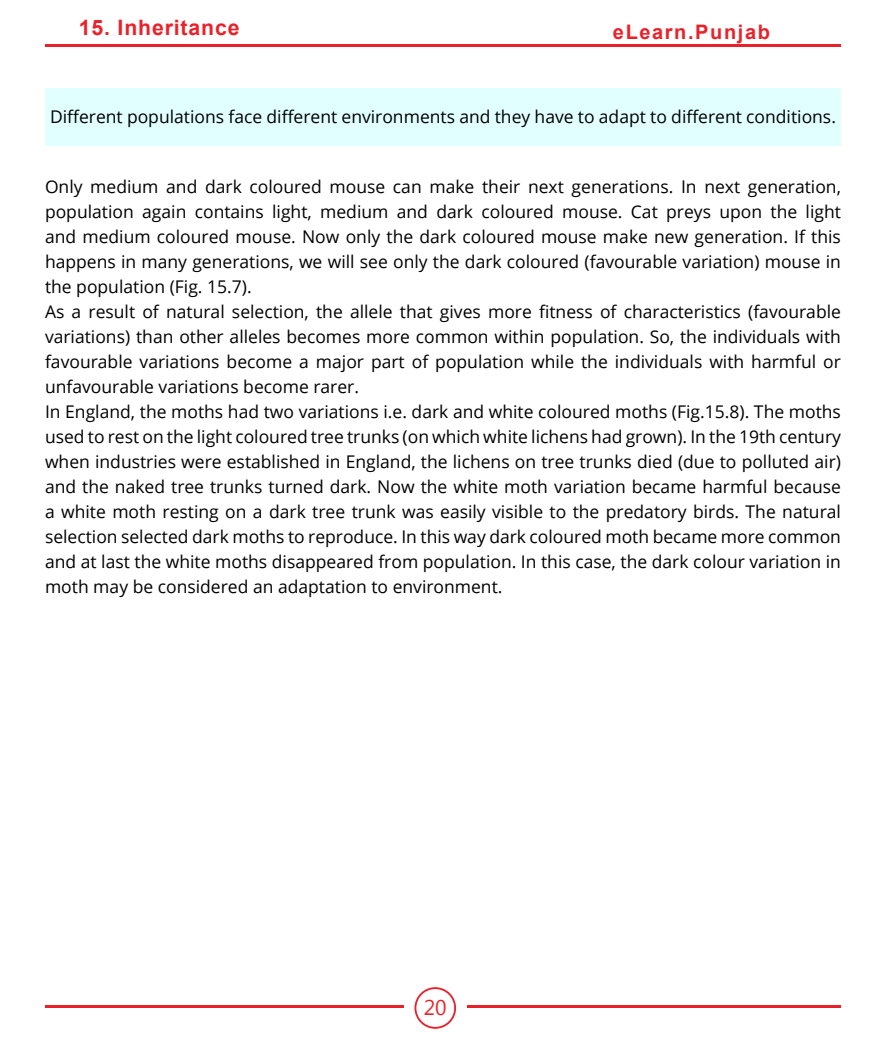
<style>
.page{position:relative;width:886px;height:1053px;background:#fff}
.page>*{position:absolute;margin:0;border:0;box-sizing:border-box;transform-origin:0 0}
.t1{font:700 21.25px "Arial";letter-spacing:.04em;color:#eb212a}
.t2{font:21.25px "Segoe UI";color:#eb212a}
.t3{font:700 20px "Arial";letter-spacing:.08em;color:#eb212a}
.t4{font:17.5px/25px "Open Sans";color:#000}
</style>
<div class="page">
<hr style="left:45px;top:1005px;width:359px;height:2px;background:#eb212a">
<hr style="left:467px;top:1005px;width:374px;height:2px;background:#eb212a">
<svg style="left:414px;top:987px;width:42px;height:41px"></svg>
<div style="left:416px;top:988px;width:38px;height:38px;background:#fff;border-radius:50%"></div>
<hr style="left:45px;top:45px;width:796px;height:2px;background:#eb212a">
<div style="left:45px;top:88px;width:796px;height:57px;background:#e1ffff"></div>
<p class="t1" style="left:79px;top:12px;width:162px">15. Inheritance</p>
<p class="t3" style="left:613px;top:18px;width:159px">eLearn.Punjab</p>
<p class="t4" style="left:50px;top:104px;width:787px">Different populations face different environments and they have to adapt to different conditions.</p>
<p class="t4" style="left:45px;top:174px;width:797px">Only medium and dark coloured mouse can make their next generations. In next generation, population again contains light, medium and dark coloured mouse. Cat preys upon the light and medium coloured mouse. Now only the dark coloured mouse make new generation. If this happens in many generations, we will see only the dark coloured (favourable variation) mouse in the population (Fig. 15.7).<br>As a result of natural selection, the allele that gives more fitness of characteristics (favourable variations) than other alleles becomes more common within population. So, the individuals with favourable variations become a major part of population while the individuals with harmful or unfavourable variations become rarer.<br>In England, the moths had two variations i.e. dark and white coloured moths (Fig.15.8). The moths used to rest on the light coloured tree trunks (on which white lichens had grown). In the 19th century when industries were established in England, the lichens on tree trunks died (due to polluted air) and the naked tree trunks turned dark. Now the white moth variation became harmful because a white moth resting on a dark tree trunk was easily visible to the predatory birds. The natural selection selected dark moths to reproduce. In this way dark coloured moth became more common and at last the white moths disappeared from population. In this case, the dark colour variation in moth may be considered an adaptation to environment.</p>
<p class="t2" style="left:424px;top:993px;width:24px">20</p>
</div>
